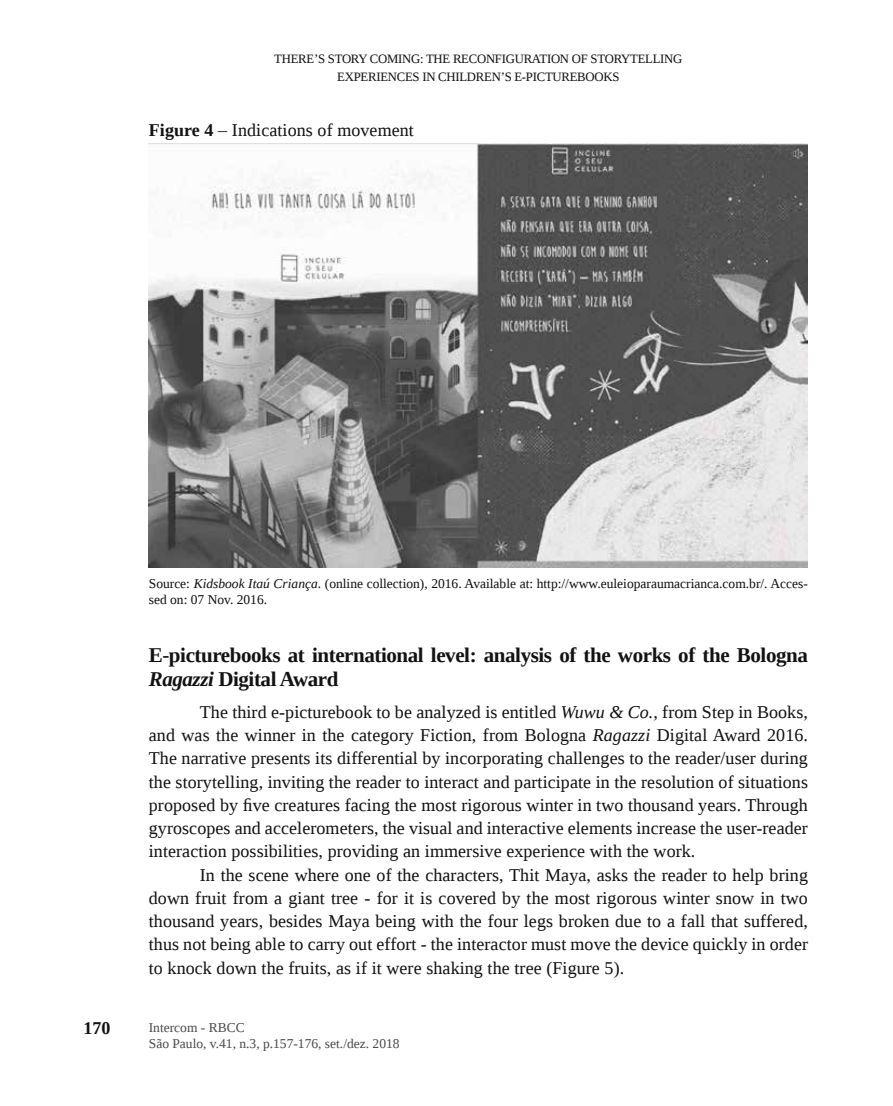
<style>
.page{position:relative;width:893px;height:1106px;background:#fff}
.page>*{position:absolute;margin:0;border:0;box-sizing:border-box;transform-origin:0 0}
.t1{font:700 21px/24px "Liberation Serif";letter-spacing:-.02em;color:#121212}
.t2{font:18px/23.2px "Liberation Serif";letter-spacing:.005em;color:#121212;text-align:justify}
.t3{font:700 18px "Liberation Serif";color:#121212}
.t4{font:13.5px/16.2px "Liberation Serif";color:#121212}
.t5{font:13.5px/16.2px "Liberation Serif";color:#4a4c4b}
.t6{font:12.75px/18px "Liberation Serif";letter-spacing:-.02em;color:#121212;text-align:center}
.s1{font-weight:700}
.s2{font-style:italic}
</style>
<div class="page">
<img style="left:149px;top:144px;width:659px;height:423px">
<p class="t6" style="left:274px;top:49px;width:410px">THERE’S STORY COMING: THE RECONFIGURATION OF STORYTELLING<br>EXPERIENCES IN CHILDREN’S E-PICTUREBOOKS</p>
<p class="t2" style="left:149px;top:118px;width:267px"><span class="s1">Figure 4</span> – Indications of movement</p>
<p class="t3" style="left:84px;top:1016px;width:28px">170</p>
<p class="t4" style="left:149px;top:575px;width:661px">Source: <span class="s2">Kidsbook Itaú Criança</span>. (online collection), 2016. Available at: http://www.euleioparaumacrianca.com.br/. Acces&shy;sed on: 07 Nov. 2016.</p>
<p class="t1" style="left:149px;top:642px;width:661px">E-picturebooks at international level: analysis of the works of the Bologna<br><span class="s2">Ragazzi</span> Digital Award</p>
<p class="t2" style="left:149px;top:700px;width:661px;text-indent:51px">The third e-picturebook to be analyzed is entitled <span class="s2">Wuwu &amp; Co.</span>, from Step in Books, and was the winner in the category Fiction, from Bologna <span class="s2">Ragazzi</span> Digital Award 2016.<br>The narrative presents its differential by incorporating challenges to the reader/user during the storytelling, inviting the reader to interact and participate in the resolution of situations proposed by five creatures facing the most rigorous winter in two thousand years. Through gyroscopes and accelerometers, the visual and interactive elements increase the user-reader interaction possibilities, providing an immersive experience with the work.</p>
<p class="t2" style="left:149px;top:862px;width:661px;text-indent:51px">In the scene where one of the characters, Thit Maya, asks the reader to help bring down fruit from a giant tree - for it is covered by the most rigorous winter snow in two thousand years, besides Maya being with the four legs broken due to a fall that suffered, thus not being able to carry out effort - the interactor must move the device quickly in order to knock down the fruits, as if it were shaking the tree (Figure 5).</p>
<p class="t5" style="left:149px;top:1018px;width:252px">Intercom - RBCC<br>São Paulo, v.41, n.3, p.157-176, set./dez. 2018</p>
</div>
